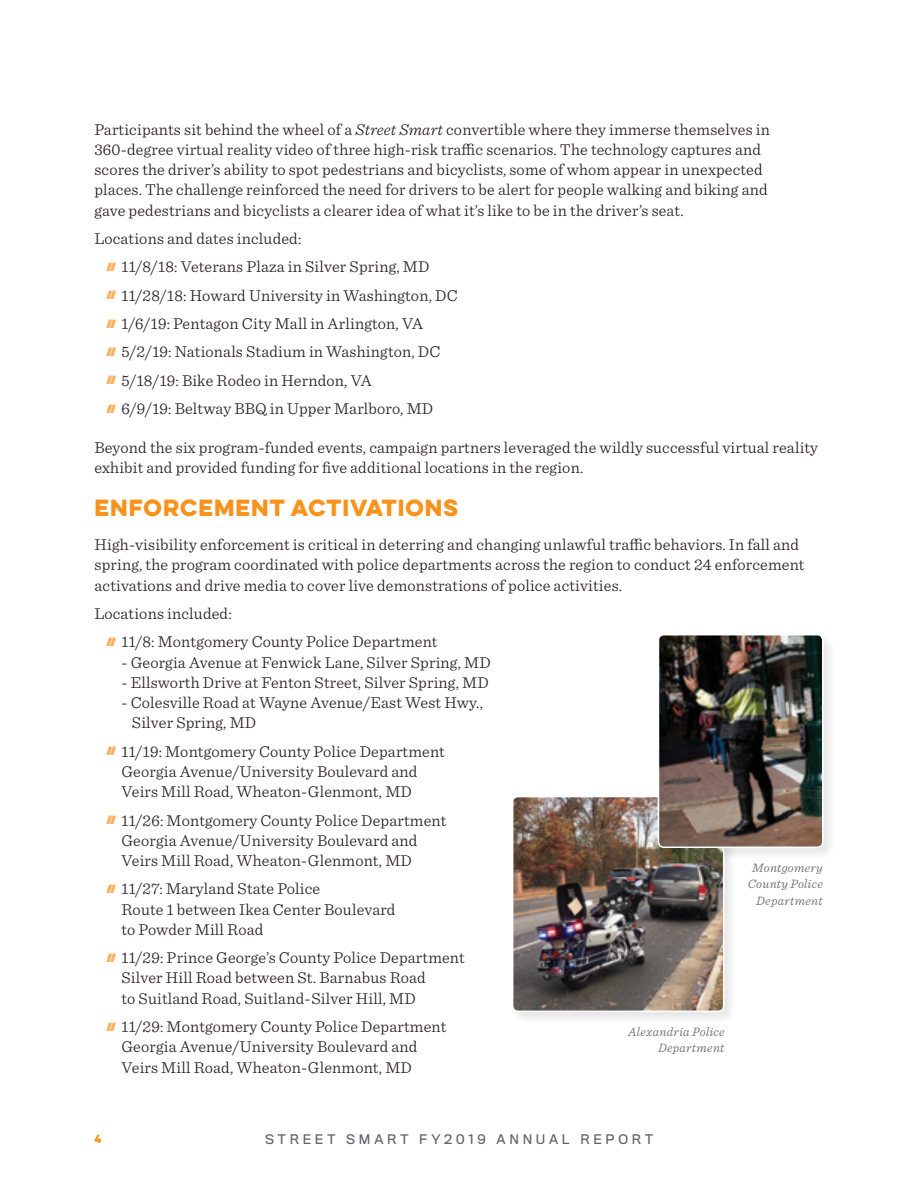
<style>
.page{position:relative;width:918px;height:1188px;background:#fff}
.page>*{position:absolute;margin:0;border:0;box-sizing:border-box;transform-origin:0 0}
.t1{font:21px "Eveleth Clean";letter-spacing:.05em;color:#f7931d}
.Body___Pre_Bullets_R{font:300 16.5px/20.2px "Sentinel";letter-spacing:.01em;color:#231f20}
.Body___Post_Bullets{font:300 16.5px/20.2px "Sentinel";letter-spacing:.01em;color:#231f20}
.t2{font:italic 300 12.75px/16.5px "Sentinel";letter-spacing:.025em;color:#656268;text-align:right}
.t3{font:12.3px "Titling Gothic FB Normal";letter-spacing:.31em;color:#656268}
.t4{font:10.5px "Eveleth Clean";color:#f7931d}
.s1{font-style:italic}
.s2{font-family:"Morse Tech";font-weight:400;font-size:13.2px;color:#fab05f}
</style>
<div class="page">
<div style="left:511px;top:795px;width:225px;height:229px;background:#f3f3f3"></div>
<img style="left:513px;top:797px;width:208px;height:214px">
<div style="left:512px;top:796px;width:212px;height:216px;border:2px solid #fff;border-radius:5px"></div>
<div style="left:657px;top:633px;width:178px;height:226px;background:#231f20;opacity:.1"></div>
<img style="left:658px;top:635px;width:165px;height:212px">
<div style="left:658px;top:634px;width:165px;height:214px;border:2px solid #fff;border-radius:5px"></div>
<p class="Body___Pre_Bullets_R" style="left:94px;top:118px;width:677px">Participants sit behind the wheel of a <span class="s1">Street Smart</span> convertible where they immerse themselves in 360-degree virtual reality video of three high-risk traffic scenarios. The technology captures and scores the driver’s ability to spot pedestrians and bicyclists, some of whom appear in unexpected places. The challenge reinforced the need for drivers to be alert for people walking and biking and gave pedestrians and bicyclists a clearer idea of what it’s like to be in the driver’s seat.</p>
<p class="Body___Pre_Bullets_R" style="left:94px;top:227px;width:208px">Locations and dates included:</p>
<p class="Body___Pre_Bullets_R" style="left:106px;top:256px;width:325px"><span class="s2">M</span> 11/8/18: Veterans Plaza in Silver Spring, MD</p>
<p class="Body___Pre_Bullets_R" style="left:106px;top:284px;width:353px"><span class="s2">M</span> 11/28/18: Howard University in Washington, DC</p>
<p class="Body___Pre_Bullets_R" style="left:106px;top:312px;width:318px"><span class="s2">M</span> 1/6/19: Pentagon City Mall in Arlington, VA</p>
<p class="Body___Pre_Bullets_R" style="left:106px;top:341px;width:336px"><span class="s2">M</span> 5/2/19: Nationals Stadium in Washington, DC</p>
<p class="Body___Pre_Bullets_R" style="left:106px;top:369px;width:267px"><span class="s2">M</span> 5/18/19: Bike Rodeo in Herndon, VA</p>
<p class="Body___Pre_Bullets_R" style="left:106px;top:397px;width:328px"><span class="s2">M</span> 6/9/19: Beltway BBQ in Upper Marlboro, MD</p>
<p class="Body___Post_Bullets" style="left:94px;top:436px;width:725px">Beyond the six program-funded events, campaign partners leveraged the wildly successful virtual reality exhibit and provided funding for five additional locations in the region.</p>
<p class="t1" style="left:94px;top:492px;width:365px">ENFORCEMENT ACTIVATIONS</p>
<p class="Body___Pre_Bullets_R" style="left:94px;top:533px;width:712px">High-visibility enforcement is critical in deterring and changing unlawful traffic behaviors. In fall and spring, the program coordinated with police departments across the region to conduct 24 enforcement activations and drive media to cover live demonstrations of police activities.</p>
<p class="Body___Pre_Bullets_R" style="left:94px;top:602px;width:139px">Locations included:</p>
<p class="Body___Pre_Bullets_R" style="left:106px;top:631px;width:333px"><span class="s2">M</span> 11/8: Montgomery County Police Department</p>
<p class="Body___Pre_Bullets_R" style="left:122px;top:651px;width:371px">- Georgia Avenue at Fenwick Lane, Silver Spring, MD</p>
<p class="Body___Pre_Bullets_R" style="left:122px;top:671px;width:369px">- Ellsworth Drive at Fenton Street, Silver Spring, MD</p>
<p class="Body___Pre_Bullets_R" style="left:132px;top:691px;width:353px;text-indent:-10px">- Colesville Road at Wayne Avenue/East West Hwy.,<br>Silver Spring, MD</p>
<p class="Body___Pre_Bullets_R" style="left:122px;top:740px;width:325px;text-indent:-15px"><span class="s2">M</span> 11/19: Montgomery County Police Department<br>Georgia Avenue/University Boulevard and<br>Veirs Mill Road, Wheaton-Glenmont, MD</p>
<p class="Body___Pre_Bullets_R" style="left:122px;top:809px;width:326px;text-indent:-15px"><span class="s2">M</span> 11/26: Montgomery County Police Department<br>Georgia Avenue/University Boulevard and<br>Veirs Mill Road, Wheaton-Glenmont, MD</p>
<p class="Body___Pre_Bullets_R" style="left:122px;top:878px;width:276px;text-indent:-15px"><span class="s2">M</span> 11/27: Maryland State Police<br>Route 1 between Ikea Center Boulevard to Powder Mill Road</p>
<p class="Body___Pre_Bullets_R" style="left:122px;top:946px;width:345px;text-indent:-15px"><span class="s2">M</span> 11/29: Prince George’s County Police Department<br>Silver Hill Road between St. Barnabus Road<br>to Suitland Road, Suitland-Silver Hill, MD</p>
<p class="Body___Pre_Bullets_R" style="left:122px;top:1015px;width:326px;text-indent:-15px"><span class="s2">M</span> 11/29: Montgomery County Police Department<br>Georgia Avenue/University Boulevard and<br>Veirs Mill Road, Wheaton-Glenmont, MD</p>
<p class="t2" style="left:748px;top:858px;width:77px">Montgomery<br>County Police<br>Department</p>
<p class="t2" style="left:628px;top:1022px;width:98px">Alexandria Police<br>Department</p>
<p class="t4" style="left:94px;top:1131px;width:9px">4</p>
<p class="t3" style="left:265px;top:1132px;width:389px">STREET SMART FY2019 ANNUAL REPORT</p>
</div>
